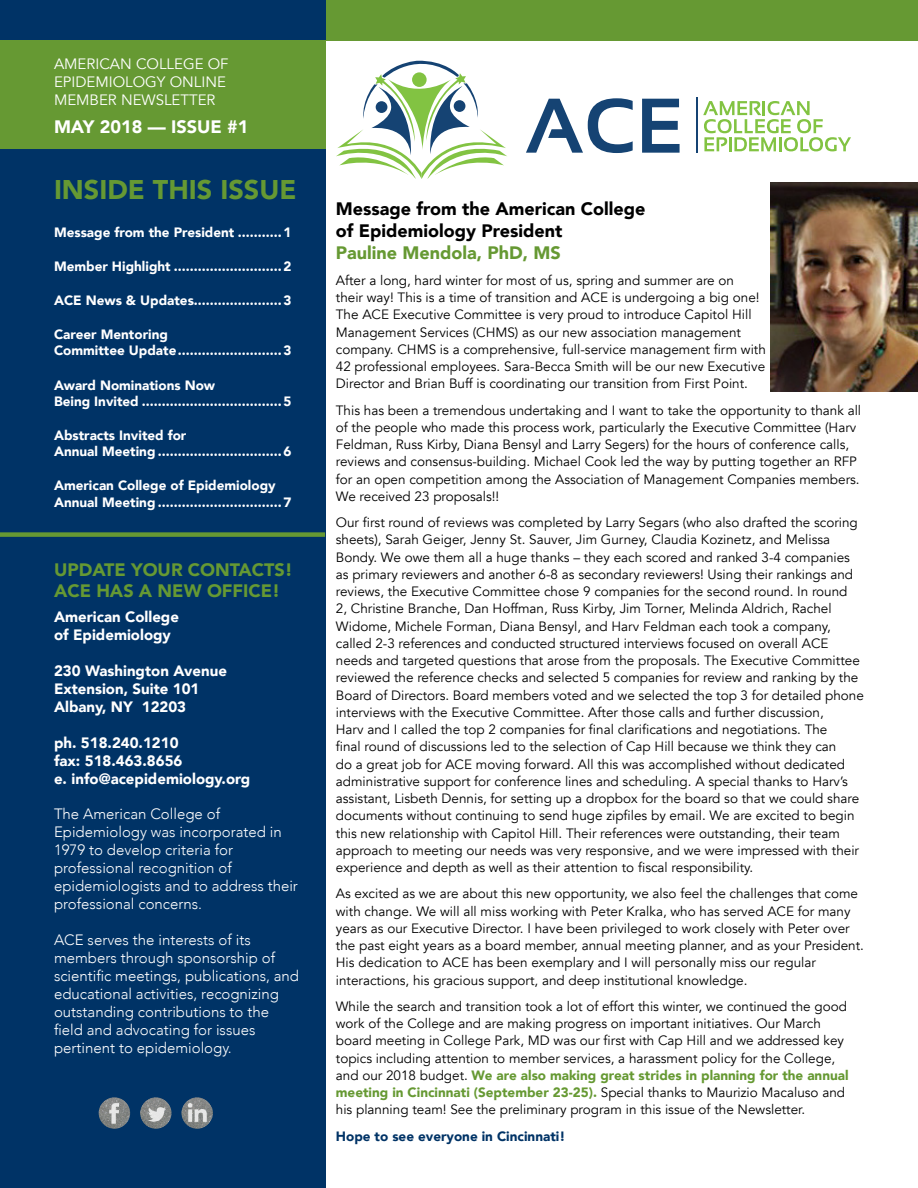
<style>
.page{position:relative;width:918px;height:1188px;background:#fff}
.page>*{position:absolute;margin:0;border:0;box-sizing:border-box;transform-origin:0 0}
.t1{font:900 27px "Avenir";color:#693}
.t2{font:900 18px/21.6px "Avenir";color:#693}
.t3{font:900 18px/21.6px "Avenir";color:#000}
.t4{font:900 18px "Avenir";color:#fff}
.t5{font:300 15px/18px "Avenir";color:#fff}
.t6{font:900 15px/18px "Avenir";color:#fff}
.t7{font:15px/18px "Avenir";color:#fff}
.t8{font:13.5px/17.2px "Avenir";color:#000}
.t9{font:900 13.5px/16.2px "Avenir";color:#fff}
.t10{font:900 13.5px "Avenir";color:#036}
.s1{font-weight:900;color:#693}
</style>
<div class="page">
<div style="left:0;top:0;width:918px;height:40px;background:#693"></div>
<div style="left:0;top:0;width:325px;height:1188px;background:#036"></div>
<div style="left:0;top:40px;width:325px;height:109px;background:#693"></div>
<svg style="left:336px;top:61px;width:171px;height:118px"></svg>
<svg style="left:526px;top:98px;width:107px;height:55px"></svg>
<svg style="left:642px;top:99px;width:38px;height:54px"></svg>
<hr style="left:696px;top:97px;width:2px;height:56px;background:#154373">
<svg style="left:703px;top:101px;width:148px;height:50px"></svg>
<img style="left:770px;top:182px;width:148px;height:210px">
<div style="left:0;top:532px;width:325px;height:5px;background:#693"></div>
<img style="left:140px;top:1097px;width:32px;height:32px;border-radius:16px">
<img style="left:181px;top:1097px;width:32px;height:32px;border-radius:16px">
<img style="left:99px;top:1097px;width:31px;height:32px;border-radius:16px">
<p class="t7" style="left:54px;top:55px;width:176px">AMERICAN COLLEGE OF<br>EPIDEMIOLOGY ONLINE<br>MEMBER NEWSLETTER</p>
<h2 class="t4" style="left:54px;top:112px;width:196px">MAY 2018 — ISSUE #1</h2>
<h1 class="t1" style="left:54px;top:166px;width:244px">INSIDE THIS ISSUE</h1>
<p class="t9" style="left:54px;top:224px;width:239px">Message from the President ...........1</p>
<p class="t9" style="left:54px;top:258px;width:239px">Member Highlight ...........................2</p>
<p class="t9" style="left:54px;top:292px;width:239px">ACE News &amp; Updates......................3</p>
<p class="t9" style="left:54px;top:326px;width:239px">Career Mentoring<br>Committee Update..........................3</p>
<p class="t9" style="left:54px;top:376px;width:239px">Award Nominations Now<br>Being Invited ...................................5</p>
<p class="t9" style="left:54px;top:427px;width:239px">Abstracts Invited for<br>Annual Meeting ...............................6</p>
<p class="t9" style="left:54px;top:477px;width:239px">American College of Epidemiology<br>Annual Meeting ...............................7</p>
<h2 class="t2" style="left:54px;top:558px;width:240px">UPDATE YOUR CONTACTS!<br>ACE HAS A NEW OFFICE!</h2>
<p class="t6" style="left:54px;top:607px;width:127px">American College of Epidemiology</p>
<p class="t6" style="left:54px;top:661px;width:175px">230 Washington Avenue<br>Extension, Suite 101<br>Albany, NY 12203</p>
<p class="t6" style="left:54px;top:733px;width:198px">ph. 518.240.1210<br>fax: 518.463.8656<br>e. info@acepidemiology.org</p>
<p class="t5" style="left:54px;top:804px;width:245px">The American College of<br>Epidemiology was incorporated in<br>1979 to develop criteria for professional recognition of epidemiologists and to address their professional concerns.</p>
<p class="t5" style="left:54px;top:930px;width:247px">ACE serves the interests of its members through sponsorship of scientific meetings, publications, and educational activities, recognizing outstanding contributions to the field and advocating for issues pertinent to epidemiology.</p>
<h2 class="t3" style="left:336px;top:198px;width:311px">Message from the American College of Epidemiology President</h2>
<h2 class="t2" style="left:336px;top:241px;width:226px">Pauline Mendola, PhD, MS</h2>
<p class="t8" style="left:336px;top:272px;width:432px">After a long, hard winter for most of us, spring and summer are on<br>their way! This is a time of transition and ACE is undergoing a big one!<br>The ACE Executive Committee is very proud to introduce Capitol Hill Management Services (CHMS) as our new association management company. CHMS is a comprehensive, full-service management firm with 42 professional employees. Sara-Becca Smith will be our new Executive Director and Brian Buff is coordinating our transition from First Point.</p>
<p class="t8" style="left:336px;top:402px;width:527px">This has been a tremendous undertaking and I want to take the opportunity to thank all of the people who made this process work, particularly the Executive Committee (Harv Feldman, Russ Kirby, Diana Bensyl and Larry Segers) for the hours of conference calls, reviews and consensus-building. Michael Cook led the way by putting together an RFP for an open competition among the Association of Management Companies members.<br>We received 23 proposals!!</p>
<p class="t8" style="left:336px;top:514px;width:530px">Our first round of reviews was completed by Larry Segars (who also drafted the scoring sheets), Sarah Geiger, Jenny St. Sauver, Jim Gurney, Claudia Kozinetz, and Melissa Bondy. We owe them all a huge thanks – they each scored and ranked 3-4 companies as primary reviewers and another 6-8 as secondary reviewers! Using their rankings and reviews, the Executive Committee chose 9 companies for the second round. In round<br>2, Christine Branche, Dan Hoffman, Russ Kirby, Jim Torner, Melinda Aldrich, Rachel Widome, Michele Forman, Diana Bensyl, and Harv Feldman each took a company, called 2-3 references and conducted structured interviews focused on overall ACE needs and targeted questions that arose from the proposals. The Executive Committee reviewed the reference checks and selected 5 companies for review and ranking by the Board of Directors. Board members voted and we selected the top 3 for detailed phone interviews with the Executive Committee. After those calls and further discussion,<br>Harv and I called the top 2 companies for final clarifications and negotiations. The<br>final round of discussions led to the selection of Cap Hill because we think they can<br>do a great job for ACE moving forward. All this was accomplished without dedicated administrative support for conference lines and scheduling. A special thanks to Harv’s assistant, Lisbeth Dennis, for setting up a dropbox for the board so that we could share documents without continuing to send huge zipfiles by email. We are excited to begin this new relationship with Capitol Hill. Their references were outstanding, their team approach to meeting our needs was very responsive, and we were impressed with their experience and depth as well as their attention to fiscal responsibility.</p>
<p class="t8" style="left:336px;top:885px;width:530px">As excited as we are about this new opportunity, we also feel the challenges that come with change. We will all miss working with Peter Kralka, who has served ACE for many years as our Executive Director. I have been privileged to work closely with Peter over the past eight years as a board member, annual meeting planner, and as your President.<br>His dedication to ACE has been exemplary and I will personally miss our regular interactions, his gracious support, and deep institutional knowledge.</p>
<p class="t8" style="left:336px;top:998px;width:514px">While the search and transition took a lot of effort this winter, we continued the good work of the College and are making progress on important initiatives. Our March board meeting in College Park, MD was our first with Cap Hill and we addressed key topics including attention to member services, a harassment policy for the College, and our 2018 budget. <span class="s1">We are also making great strides in planning for the annual meeting in Cincinnati (September 23-25).</span> Special thanks to Maurizio Macaluso and his planning team! See the preliminary program in this issue of the Newsletter.</p>
<p class="t10" style="left:336px;top:1124px;width:231px">Hope to see everyone in Cincinnati!</p>
</div>
